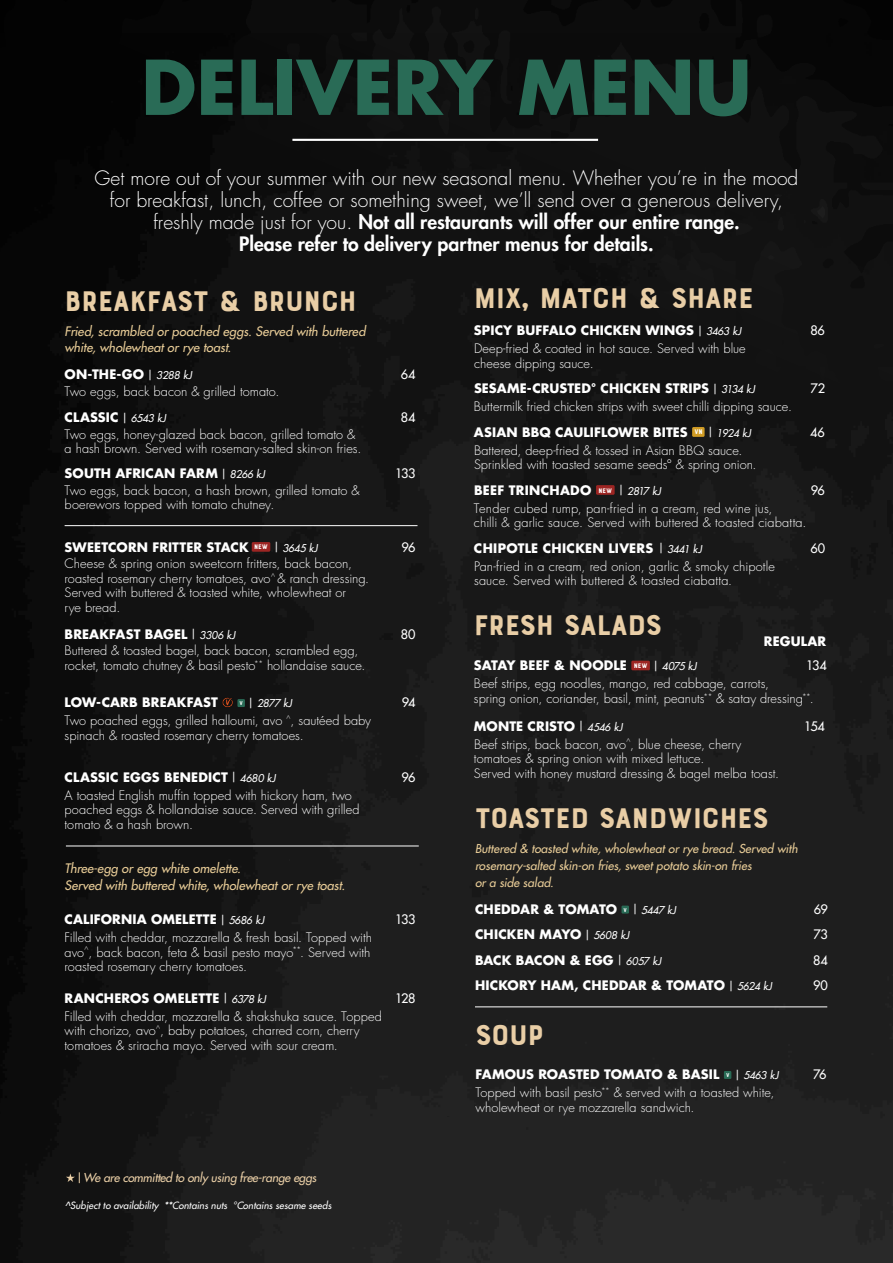
<style>
.page{position:relative;width:893px;height:1263px;background:#fff}
.page>*{position:absolute;margin:0;border:0;box-sizing:border-box;transform-origin:0 0}
.t1{font:700 73.35px "Futura Std";color:#296b56}
.t2{font:30px "Bourton Base";letter-spacing:-.02em;color:#e9cea6}
.t3{font:300 19.35px/22px "Futura Std";color:#fff;text-align:center}
.t4{font:300 12.75px/14.5px "Futura Std";letter-spacing:.005em;color:#fff}
.t5{font:700 12.75px "Futura Std";letter-spacing:.01em;color:#fff}
.t6{font:italic 500 12.75px/16.5px "Futura Std";letter-spacing:.005em;color:#e8cc97}
.t7{font:500 12.75px "Futura Std";letter-spacing:-.02em;color:#fff}
.t8{font:italic 500 12px/16.8px "Futura Std";letter-spacing:.005em;color:#e8cc97}
.t9{font:italic 500 12px "Futura Std";letter-spacing:-.02em;color:#e9cea6}
.t10{font:italic 500 10.5px "Futura Std";letter-spacing:-.025em;color:#fff}
.t11{font:italic 500 9.75px "Futura Std";letter-spacing:.005em;color:#fff}
.s1{font-weight:800}
.s2{font-weight:500;font-size:10.5px}
.s3{font-weight:500;font-style:italic;font-size:10.5px}
.s4{font-weight:700}
.s5{font-style:normal}
</style>
<div class="page">
<div style="left:0;top:0;width:893px;height:33px;background:#080808"></div>
<img style="left:0;top:33px;width:893px;height:1230px">
<div style="left:252px;top:542px;width:18px;height:10px;background:#9d2523"></div>
<svg style="left:222px;top:697px;width:11px;height:11px"></svg>
<div style="left:237px;top:699px;width:8px;height:8px;background:#296b56"></div>
<div style="left:692px;top:427px;width:13px;height:10px;background:#d09c25"></div>
<div style="left:596px;top:485px;width:19px;height:10px;background:#9d2523"></div>
<div style="left:621px;top:905px;width:8px;height:8px;background:#296b56"></div>
<div style="left:631px;top:661px;width:19px;height:9px;background:#9d2523"></div>
<hr style="left:66px;top:846px;width:353px;height:1px;background:#fff">
<hr style="left:475px;top:1006px;width:352px;height:1px;background:#fff">
<hr style="left:65px;top:525px;width:352px;height:1px;background:#fff">
<hr style="left:292px;top:139px;width:306px;height:2px;background:#fff">
<svg style="left:66px;top:1172px;width:14px;height:11px"></svg>
<div style="left:724px;top:1071px;width:7px;height:8px;background:#296b56"></div>
<h1 class="t1" style="left:141px;top:39px;width:612px">DELIVERY MENU</h1>
<p class="t3" style="left:95px;top:167px;width:705px">Get more out of your summer with our new seasonal menu. Whether you’re in the mood for breakfast, lunch, coffee or something sweet, we’ll send over a generous delivery, freshly made just for you. <span class="s1">Not all restaurants will offer our entire range.<br>Please refer to delivery partner menus for details.</span></p>
<h2 class="t2" style="left:65px;top:283px;width:294px">BREAKFAST &amp; BRUNCH</h2>
<p class="t6" style="left:65px;top:323px;width:302px">Fried, scrambled or poached eggs. Served with buttered white, wholewheat or rye toast.</p>
<p class="t5" style="left:65px;top:366px;width:129px">ON-THE-GO <span class="s2">|</span> <span class="s3">3288 kJ</span></p>
<p class="t7" style="left:401px;top:366px;width:16px">64</p>
<p class="t4" style="left:65px;top:378px;width:216px;line-height:26.5px">Two eggs, back bacon &amp; grilled tomato.<br><span class="s4">CLASSIC</span> <span class="s2">|</span> <span class="s3">6543 kJ</span></p>
<p class="t7" style="left:401px;top:410px;width:16px">84</p>
<p class="t4" style="left:65px;top:427px;width:298px">Two eggs, honey-glazed back bacon, grilled tomato &amp; a hash brown. Served with rosemary-salted skin-on fries.</p>
<p class="t5" style="left:65px;top:465px;width:202px">SOUTH AFRICAN FARM <span class="s2">|</span> <span class="s3">8266 kJ</span></p>
<p class="t7" style="left:395px;top:466px;width:22px">133</p>
<p class="t4" style="left:65px;top:483px;width:296px">Two eggs, back bacon, a hash brown, grilled tomato &amp; boerewors topped with tomato chutney.</p>
<p class="t5" style="left:65px;top:538px;width:255px">SWEETCORN FRITTER STACK <sup>NEW</sup> <span class="s2">|</span> <span class="s3">3645 kJ</span></p>
<p class="t7" style="left:401px;top:539px;width:16px">96</p>
<p class="t4" style="left:65px;top:557px;width:306px">Cheese &amp; spring onion sweetcorn fritters, back bacon, roasted rosemary cherry tomatoes, avo<sup>^</sup> &amp; ranch dressing.<br>Served with buttered &amp; toasted white, wholewheat or<br>rye bread.</p>
<p class="t5" style="left:65px;top:626px;width:172px">BREAKFAST BAGEL <span class="s2">|</span> <span class="s3">3306 kJ</span></p>
<p class="t7" style="left:401px;top:626px;width:16px">80</p>
<p class="t4" style="left:65px;top:644px;width:302px">Buttered &amp; toasted bagel, back bacon, scrambled egg, rocket, tomato chutney &amp; basil pesto<sup>**</sup> hollandaise sauce.</p>
<p class="t5" style="left:65px;top:694px;width:155px">LOW-CARB BREAKFAST</p>
<p class="t10" style="left:240px;top:697px;width:54px"><sup>V</sup> <span class="s5">|</span> 2877 kJ</p>
<p class="t7" style="left:402px;top:695px;width:15px">94</p>
<p class="t4" style="left:65px;top:714px;width:308px">Two poached eggs, grilled halloumi, avo <sup>^</sup>, sautéed baby spinach &amp; roasted rosemary cherry tomatoes.</p>
<p class="t5" style="left:65px;top:768px;width:212px">CLASSIC EGGS BENEDICT <span class="s2">|</span> <span class="s3">4680 kJ</span></p>
<p class="t7" style="left:401px;top:769px;width:16px">96</p>
<p class="t4" style="left:65px;top:788px;width:296px">A toasted English muffin topped with hickory ham, two poached eggs &amp; hollandaise sauce. Served with grilled tomato &amp; a hash brown.</p>
<p class="t6" style="left:65px;top:860px;width:282px">Three-egg or egg white omelette.<br>Served with buttered white, wholewheat or rye toast.</p>
<p class="t5" style="left:65px;top:911px;width:201px">CALIFORNIA OMELETTE <span class="s2">|</span> <span class="s3">5686 kJ</span></p>
<p class="t7" style="left:395px;top:911px;width:22px">133</p>
<p class="t4" style="left:65px;top:930px;width:309px">Filled with cheddar, mozzarella &amp; fresh basil. Topped with avo<sup>^</sup>, back bacon, feta &amp; basil pesto mayo<sup>**</sup>. Served with roasted rosemary cherry tomatoes.</p>
<p class="t5" style="left:65px;top:989px;width:203px">RANCHEROS OMELETTE <span class="s2">|</span> <span class="s3">6378 kJ</span></p>
<p class="t7" style="left:395px;top:990px;width:22px">128</p>
<p class="t4" style="left:65px;top:1009px;width:319px">Filled with cheddar, mozzarella &amp; shakshuka sauce. Topped with chorizo, avo<sup>^</sup>, baby potatoes, charred corn, cherry tomatoes &amp; sriracha mayo. Served with sour cream.</p>
<p class="t9" style="left:83px;top:1170px;width:235px">We are committed to only using free-range eggs</p>
<p class="t11" style="left:65px;top:1199px;width:268px">^Subject to availability **Contains nuts °Contains sesame seeds</p>
<h2 class="t2" style="left:474px;top:280px;width:281px">MIX, MATCH &amp; SHARE</h2>
<p class="t5" style="left:474px;top:322px;width:269px">SPICY BUFFALO CHICKEN WINGS <span class="s2">|</span> <span class="s3">3463 kJ</span></p>
<p class="t7" style="left:810px;top:323px;width:16px">86</p>
<p class="t4" style="left:474px;top:342px;width:273px">Deep-fried &amp; coated in hot sauce. Served with blue cheese dipping sauce.</p>
<p class="t5" style="left:474px;top:380px;width:283px">SESAME-CRUSTED° CHICKEN STRIPS <span class="s2">|</span> <span class="s3">3134 kJ</span></p>
<p class="t7" style="left:811px;top:381px;width:16px">72</p>
<p class="t4" style="left:474px;top:394px;width:319px;line-height:25.5px">Buttermilk fried chicken strips with sweet chilli dipping sauce.<br><span class="s4">ASIAN BBQ CAULIFLOWER BITES</span> <sup>VN</sup> <span class="s2">|</span> <span class="s3">1924 kJ</span></p>
<p class="t7" style="left:810px;top:424px;width:16px">46</p>
<p class="t4" style="left:474px;top:443px;width:284px">Battered, deep-fried &amp; tossed in Asian BBQ sauce.<br>Sprinkled with toasted sesame seeds° &amp; spring onion.</p>
<p class="t5" style="left:474px;top:481px;width:188px">BEEF TRINCHADO <sup>NEW</sup> <span class="s2">|</span> <span class="s3">2817 kJ</span></p>
<p class="t7" style="left:811px;top:482px;width:16px">96</p>
<p class="t4" style="left:474px;top:501px;width:334px">Tender cubed rump, pan-fried in a cream, red wine jus,<br>chilli &amp; garlic sauce. Served with buttered &amp; toasted ciabatta.</p>
<p class="t5" style="left:474px;top:539px;width:229px">CHIPOTLE CHICKEN LIVERS <span class="s2">|</span> <span class="s3">3441 kJ</span></p>
<p class="t7" style="left:810px;top:540px;width:16px">60</p>
<p class="t4" style="left:474px;top:559px;width:303px">Pan-fried in a cream, red onion, garlic &amp; smoky chipotle sauce. Served with buttered &amp; toasted ciabatta.</p>
<h2 class="t2" style="left:474px;top:606px;width:190px">FRESH SALADS</h2>
<p class="t5" style="left:474px;top:657px;width:224px">SATAY BEEF &amp; NOODLE <sup>NEW</sup> <span class="s2">|</span> <span class="s3">4075 kJ</span></p>
<p class="t7" style="left:806px;top:658px;width:22px">134</p>
<p class="t4" style="left:474px;top:677px;width:341px">Beef strips, egg noodles, mango, red cabbage, carrots,<br>spring onion, coriander, basil, mint, peanuts<sup>**</sup> &amp; satay dressing<sup>**</sup>.</p>
<p class="t5" style="left:474px;top:717px;width:150px">MONTE CRISTO <span class="s2">|</span> <span class="s3">4546 kJ</span></p>
<p class="t7" style="left:804px;top:718px;width:22px">154</p>
<p class="t4" style="left:474px;top:737px;width:306px">Beef strips, back bacon, avo<sup>^</sup>, blue cheese, cherry tomatoes &amp; spring onion with mixed lettuce.<br>Served with honey mustard dressing &amp; bagel melba toast.</p>
<p class="t5" style="left:764px;top:633px;width:64px">REGULAR</p>
<h2 class="t2" style="left:475px;top:799px;width:295px">TOASTED SANDWICHES</h2>
<p class="t8" style="left:475px;top:841px;width:324px">Buttered &amp; toasted white, wholewheat or rye bread. Served with rosemary-salted skin-on fries, sweet potato skin-on fries<br>or a side salad.</p>
<p class="t5" style="left:475px;top:901px;width:202px">CHEDDAR &amp; TOMATO <sup>V</sup> <span class="s2">|</span> <span class="s3">5447 kJ</span></p>
<p class="t7" style="left:814px;top:901px;width:16px">69</p>
<p class="t5" style="left:475px;top:926px;width:156px">CHICKEN MAYO <span class="s2">|</span> <span class="s3">5608 kJ</span></p>
<p class="t7" style="left:813px;top:927px;width:16px">73</p>
<p class="t5" style="left:475px;top:952px;width:188px">BACK BACON &amp; EGG <span class="s2">|</span> <span class="s3">6057 kJ</span></p>
<p class="t7" style="left:813px;top:952px;width:16px">84</p>
<p class="t5" style="left:475px;top:977px;width:298px">HICKORY HAM, CHEDDAR &amp; TOMATO <span class="s2">|</span> <span class="s3">5624 kJ</span></p>
<p class="t7" style="left:813px;top:978px;width:16px">90</p>
<h2 class="t2" style="left:475px;top:1016px;width:70px">SOUP</h2>
<p class="t5" style="left:475px;top:1066px;width:305px">FAMOUS ROASTED TOMATO &amp; BASIL <sup>V</sup> <span class="s2">|</span> <span class="s3">5463 kJ</span></p>
<p class="t7" style="left:813px;top:1067px;width:15px">76</p>
<p class="t4" style="left:475px;top:1086px;width:301px">Topped with basil pesto<sup>**</sup> &amp; served with a toasted white, wholewheat or rye mozzarella sandwich.</p>
</div>
